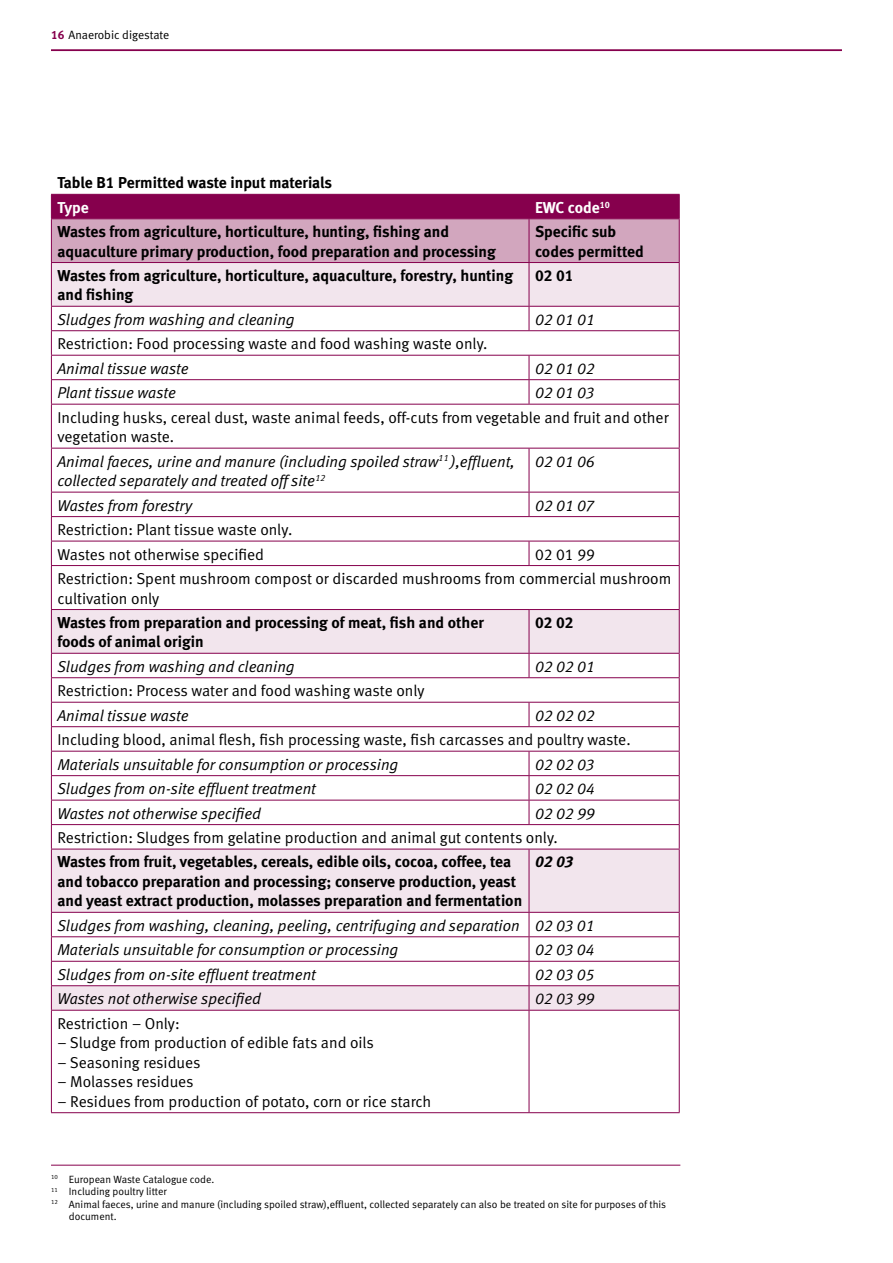
<style>
.page{position:relative;width:893px;height:1263px;background:#fff}
.page>*{position:absolute;margin:0;border:0;box-sizing:border-box;transform-origin:0 0}
.t1{font:15.75px/19.5px "EA Meta Normal";color:#000}
.t2{font:italic 15.75px/19.5px "EA Meta Normal";color:#000}
.t3{font:700 15.75px/19.5px "EA Meta";color:#000}
.t4{font:700 15.75px "EA Meta";letter-spacing:-.005em;color:#fff}
.t5{font:italic 700 15.75px "EA Meta";color:#000}
.t6{font:12px "EA Meta Normal";letter-spacing:-.005em;color:#000}
.t7{font:10.5px "EA Meta Normal";color:#000}
.s1{font-family:"EA Meta";font-weight:700;color:#86004d}
</style>
<div class="page">
<hr style="left:51px;top:50px;width:791px;height:1px;background:#86004d">
<svg style="left:52px;top:263px;width:627px;height:390px"></svg>
<svg style="left:51px;top:194px;width:629px;height:68px;background:#b66994"></svg>
<hr style="left:51px;top:218px;width:478px;height:1px;background:#86004d">
<hr style="left:51px;top:219px;width:1px;height:43px;background:#86004d">
<hr style="left:529px;top:218px;width:151px;height:1px;background:#86004d">
<hr style="left:529px;top:219px;width:1px;height:43px;background:#86004d">
<hr style="left:679px;top:219px;width:1px;height:43px;background:#86004d">
<hr style="left:51px;top:262px;width:478px;height:1px;background:#86004d">
<hr style="left:51px;top:263px;width:1px;height:43px;background:#86004d">
<hr style="left:529px;top:262px;width:151px;height:1px;background:#86004d">
<hr style="left:529px;top:263px;width:1px;height:43px;background:#86004d">
<hr style="left:679px;top:263px;width:1px;height:43px;background:#86004d">
<hr style="left:51px;top:306px;width:478px;height:1px;background:#86004d">
<hr style="left:529px;top:306px;width:151px;height:1px;background:#86004d">
<svg style="left:529px;top:307px;width:1px;height:23px"></svg>
<hr style="left:51px;top:330px;width:478px;height:1px;background:#86004d">
<hr style="left:529px;top:330px;width:151px;height:1px;background:#86004d">
<hr style="left:51px;top:355px;width:478px;height:1px;background:#86004d">
<hr style="left:529px;top:355px;width:151px;height:1px;background:#86004d">
<hr style="left:51px;top:379px;width:478px;height:1px;background:#86004d">
<svg style="left:51px;top:307px;width:1px;height:97px"></svg>
<hr style="left:529px;top:379px;width:151px;height:1px;background:#86004d">
<svg style="left:529px;top:356px;width:1px;height:48px"></svg>
<svg style="left:679px;top:307px;width:1px;height:97px"></svg>
<hr style="left:51px;top:404px;width:478px;height:1px;background:#86004d">
<hr style="left:51px;top:404px;width:1px;height:44px;background:#86004d">
<hr style="left:529px;top:404px;width:151px;height:1px;background:#86004d">
<hr style="left:679px;top:404px;width:1px;height:44px;background:#86004d">
<hr style="left:51px;top:448px;width:478px;height:1px;background:#86004d">
<hr style="left:51px;top:448px;width:1px;height:44px;background:#86004d">
<hr style="left:529px;top:448px;width:151px;height:1px;background:#86004d">
<hr style="left:529px;top:448px;width:1px;height:44px;background:#86004d">
<hr style="left:679px;top:448px;width:1px;height:44px;background:#86004d">
<hr style="left:51px;top:492px;width:478px;height:1px;background:#86004d">
<hr style="left:529px;top:492px;width:151px;height:1px;background:#86004d">
<svg style="left:529px;top:492px;width:1px;height:24px"></svg>
<hr style="left:51px;top:516px;width:478px;height:1px;background:#86004d">
<hr style="left:529px;top:516px;width:151px;height:1px;background:#86004d">
<hr style="left:51px;top:541px;width:478px;height:1px;background:#86004d">
<svg style="left:51px;top:492px;width:1px;height:73px"></svg>
<hr style="left:529px;top:541px;width:151px;height:1px;background:#86004d">
<svg style="left:529px;top:541px;width:1px;height:24px"></svg>
<svg style="left:679px;top:492px;width:1px;height:73px"></svg>
<hr style="left:51px;top:565px;width:478px;height:1px;background:#86004d">
<hr style="left:51px;top:566px;width:1px;height:43px;background:#86004d">
<hr style="left:529px;top:565px;width:151px;height:1px;background:#86004d">
<hr style="left:679px;top:566px;width:1px;height:43px;background:#86004d">
<hr style="left:51px;top:609px;width:478px;height:1px;background:#86004d">
<hr style="left:51px;top:610px;width:1px;height:43px;background:#86004d">
<hr style="left:529px;top:609px;width:151px;height:1px;background:#86004d">
<hr style="left:529px;top:610px;width:1px;height:43px;background:#86004d">
<hr style="left:679px;top:610px;width:1px;height:43px;background:#86004d">
<hr style="left:51px;top:653px;width:478px;height:1px;background:#86004d">
<hr style="left:529px;top:653px;width:151px;height:1px;background:#86004d">
<hr style="left:51px;top:1010px;width:478px;height:1px;background:#86004d">
<hr style="left:51px;top:1010px;width:1px;height:102px;background:#86004d">
<hr style="left:529px;top:1010px;width:151px;height:1px;background:#86004d">
<hr style="left:529px;top:1010px;width:1px;height:102px;background:#86004d">
<hr style="left:679px;top:1010px;width:1px;height:102px;background:#86004d">
<hr style="left:51px;top:1112px;width:478px;height:1px;background:#86004d">
<hr style="left:529px;top:1112px;width:151px;height:1px;background:#86004d">
<svg style="left:51px;top:654px;width:629px;height:356px"></svg>
<hr style="left:51px;top:1165px;width:629px;height:1px;background:#86004d">
<p class="t6" style="left:51px;top:28px;width:120px"><span class="s1">16</span> Anaerobic digestate</p>
<p class="t3" style="left:57px;top:173px;width:276px">Table B1 Permitted waste input materials</p>
<p class="t4" style="left:57px;top:198px;width:33px">Type</p>
<p class="t4" style="left:535px;top:198px;width:76px">EWC code<sup>10</sup></p>
<p class="t3" style="left:57px;top:222px;width:440px">Wastes from agriculture, horticulture, hunting, fishing and aquaculture primary production, food preparation and processing</p>
<p class="t3" style="left:535px;top:222px;width:110px">Specific sub codes permitted</p>
<p class="t3" style="left:57px;top:265px;width:457px">Wastes from agriculture, horticulture, aquaculture, forestry, hunting and fishing</p>
<p class="t3" style="left:535px;top:265px;width:40px">02 01</p>
<p class="t2" style="left:57px;top:309px;width:239px">Sludges from washing and cleaning</p>
<p class="t2" style="left:535px;top:309px;width:61px">02 01 01</p>
<p class="t1" style="left:57px;top:334px;width:432px">Restriction: Food processing waste and food washing waste only.</p>
<p class="t2" style="left:57px;top:358px;width:133px">Animal tissue waste</p>
<p class="t2" style="left:535px;top:358px;width:61px">02 01 02</p>
<p class="t2" style="left:57px;top:383px;width:120px">Plant tissue waste</p>
<p class="t2" style="left:535px;top:383px;width:61px">02 01 03</p>
<p class="t1" style="left:57px;top:407px;width:613px">Including husks, cereal dust, waste animal feeds, off-cuts from vegetable and fruit and other vegetation waste.</p>
<p class="t2" style="left:57px;top:451px;width:459px">Animal faeces, urine and manure (including spoiled straw<sup>11</sup> ),effluent, collected separately and treated off site<sup>12</sup></p>
<p class="t2" style="left:535px;top:451px;width:61px">02 01 06</p>
<p class="t2" style="left:57px;top:495px;width:136px">Wastes from forestry</p>
<p class="t2" style="left:535px;top:495px;width:60px">02 01 07</p>
<p class="t1" style="left:57px;top:517px;width:236px;line-height:24.5px">Restriction: Plant tissue waste only.<br>Wastes not otherwise specified</p>
<p class="t1" style="left:57px;top:542px;width:615px;line-height:24.5px;text-indent:478px">02 01 99<br>Restriction: Spent mushroom compost or discarded mushrooms from commercial mushroom</p>
<p class="t1" style="left:57px;top:588px;width:103px">cultivation only</p>
<p class="t3" style="left:57px;top:612px;width:428px">Wastes from preparation and processing of meat, fish and other foods of animal origin</p>
<p class="t3" style="left:535px;top:612px;width:40px">02 02</p>
<p class="t2" style="left:57px;top:656px;width:239px">Sludges from washing and cleaning</p>
<p class="t2" style="left:535px;top:656px;width:61px">02 02 01</p>
<p class="t1" style="left:57px;top:681px;width:369px">Restriction: Process water and food washing waste only</p>
<p class="t2" style="left:57px;top:705px;width:133px">Animal tissue waste</p>
<p class="t2" style="left:535px;top:705px;width:61px">02 02 02</p>
<p class="t1" style="left:57px;top:730px;width:575px">Including blood, animal flesh, fish processing waste, fish carcasses and poultry waste.</p>
<p class="t2" style="left:57px;top:754px;width:342px">Materials unsuitable for consumption or processing</p>
<p class="t2" style="left:535px;top:754px;width:61px">02 02 03</p>
<p class="t2" style="left:57px;top:779px;width:260px">Sludges from on-site effluent treatment</p>
<p class="t2" style="left:535px;top:779px;width:61px">02 02 04</p>
<p class="t2" style="left:57px;top:803px;width:205px">Wastes not otherwise specified</p>
<p class="t2" style="left:535px;top:803px;width:61px">02 02 99</p>
<p class="t1" style="left:57px;top:828px;width:502px">Restriction: Sludges from gelatine production and animal gut contents only.</p>
<p class="t3" style="left:57px;top:852px;width:466px">Wastes from fruit, vegetables, cereals, edible oils, cocoa, coffee, tea and tobacco preparation and processing; conserve production, yeast and yeast extract production, molasses preparation and fermentation</p>
<p class="t5" style="left:535px;top:852px;width:40px">02 03</p>
<p class="t2" style="left:57px;top:913px;width:538px;line-height:24.5px">Sludges from washing, cleaning, peeling, centrifuging and separation 02 03 01<br>Materials unsuitable for consumption or processing</p>
<p class="t2" style="left:535px;top:940px;width:61px">02 03 04</p>
<p class="t2" style="left:57px;top:964px;width:260px">Sludges from on-site effluent treatment</p>
<p class="t2" style="left:535px;top:964px;width:61px">02 03 05</p>
<p class="t2" style="left:57px;top:989px;width:205px">Wastes not otherwise specified</p>
<p class="t2" style="left:535px;top:989px;width:61px">02 03 99</p>
<p class="t1" style="left:57px;top:1013px;width:318px">Restriction – Only:<br>− Sludge from production of edible fats and oils</p>
<p class="t1" style="left:57px;top:1052px;width:145px">– Seasoning residues</p>
<p class="t1" style="left:57px;top:1072px;width:138px">– Molasses residues</p>
<p class="t1" style="left:57px;top:1091px;width:375px">– Residues from production of potato, corn or rice starch</p>
<p class="t7" style="left:51px;top:1173px;width:165px"><sup>10</sup> European Waste Catalogue code.</p>
<p class="t7" style="left:51px;top:1185px;width:117px"><sup>11</sup> Including poultry litter</p>
<p class="t7" style="left:51px;top:1198px;width:617px"><sup>12</sup> Animal faeces, urine and manure (including spoiled straw),effluent, collected separately can also be treated on site for purposes of this</p>
<p class="t7" style="left:69px;top:1210px;width:49px">document.</p>
</div>
